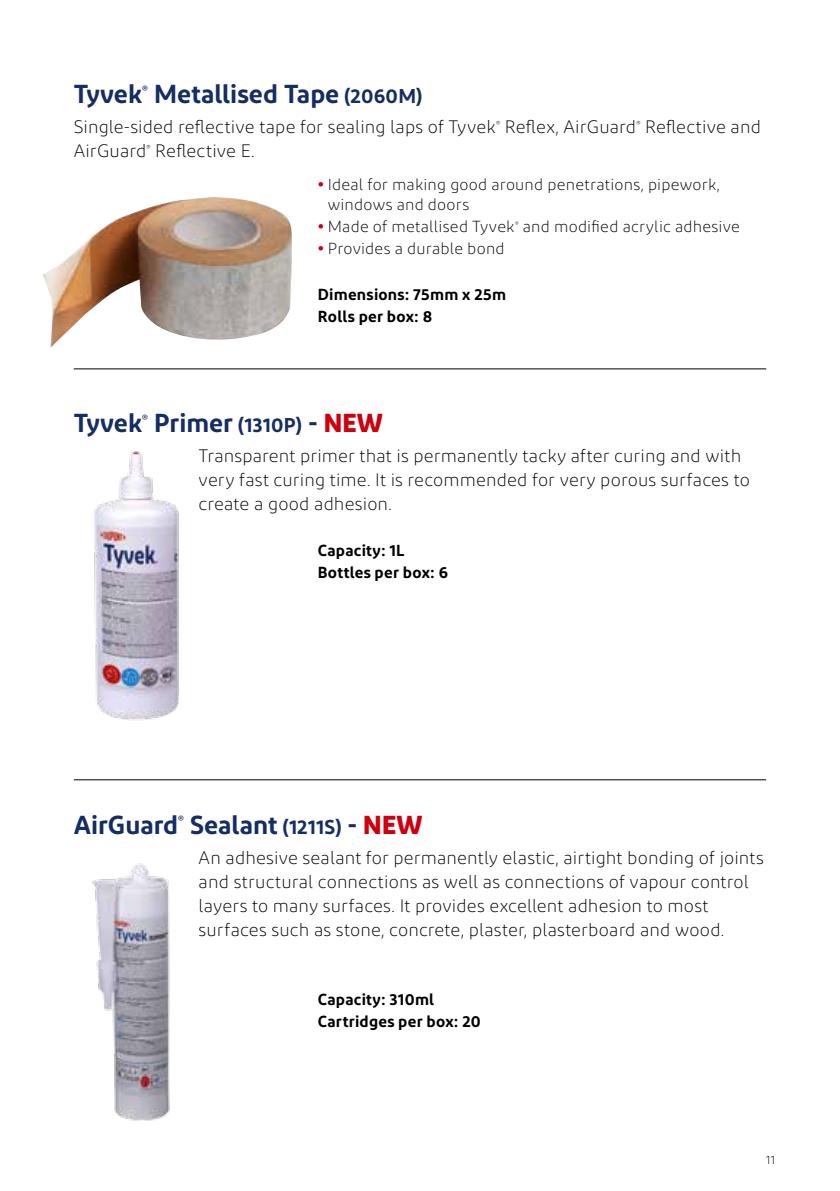
<style>
.page{position:relative;width:840px;height:1191px;background:#fff}
.page>*{position:absolute;margin:0;border:0;box-sizing:border-box;transform-origin:0 0}
.t1{font:600 26px "Diodrum";letter-spacing:-.005em;color:#142d63}
.t2{font:300 18px/24px "Diodrum";letter-spacing:.005em;color:#000}
.t3{font:300 16px/20px "Diodrum";letter-spacing:.01em;color:#000}
.t4{font:600 16px/22px "Diodrum";letter-spacing:.015em;color:#000}
.t5{font:300 12px "Diodrum";color:#000}
.t6{font:600 10.4px "Diodrum";color:#142d63}
.t7{font:300 7.2px "Diodrum";color:#000}
.t8{font:300 6.4px "Diodrum";color:#000}
.s1{font-size:20px}
.s2{font-weight:700;color:#cf000e}
</style>
<div class="page">
<hr style="left:74px;top:368px;width:691px;height:1px;background:#000">
<img style="left:43px;top:197px;width:249px;height:151px">
<hr style="left:74px;top:779px;width:691px;height:1px;background:#000">
<img style="left:94px;top:451px;width:85px;height:270px">
<img style="left:92px;top:863px;width:78px;height:258px">
<h1 class="t1" style="left:74px;top:77px;width:70px">Tyvek</h1>
<p class="t6" style="left:142px;top:82px;width:7px">®</p>
<h1 class="t1" style="left:154px;top:77px;width:270px">Metallised Tape <span class="s1">(2060M)</span></h1>
<p class="t2" style="left:74px;top:114px;width:423px">Single-sided reflective tape for sealing laps of Tyvek</p>
<p class="t7" style="left:496px;top:119px;width:6px">®</p>
<p class="t2" style="left:504px;top:114px;width:133px">Reflex, AirGuard</p>
<p class="t7" style="left:636px;top:119px;width:6px">®</p>
<p class="t2" style="left:644px;top:114px;width:117px">Reflective and</p>
<p class="t2" style="left:74px;top:138px;width:74px">AirGuard</p>
<p class="t7" style="left:146px;top:143px;width:6px">®</p>
<p class="t2" style="left:155px;top:138px;width:101px">Reflective E.</p>
<p class="t3" style="left:327px;top:175px;width:393px;text-indent:-10px"><span class="s2">•</span> Ideal for making good around penetrations, pipework, windows and doors</p>
<p class="t3" style="left:317px;top:217px;width:198px"><span class="s2">•</span> Made of metallised Tyvek</p>
<p class="t8" style="left:514px;top:220px;width:5px">®</p>
<p class="t3" style="left:522px;top:217px;width:218px">and modified acrylic adhesive</p>
<p class="t3" style="left:317px;top:239px;width:188px"><span class="s2">•</span> Provides a durable bond</p>
<p class="t4" style="left:317px;top:283px;width:190px">Dimensions: 75mm x 25m<br>Rolls per box: 8</p>
<h1 class="t1" style="left:74px;top:406px;width:70px">Tyvek</h1>
<p class="t6" style="left:142px;top:411px;width:7px">®</p>
<h1 class="t1" style="left:154px;top:406px;width:230px">Primer <span class="s1">(1310P)</span> - <span class="s2">NEW</span></h1>
<p class="t2" style="left:198px;top:443px;width:552px">Transparent primer that is permanently tacky after curing and with very fast curing time. It is recommended for very porous surfaces to create a good adhesion.</p>
<p class="t4" style="left:317px;top:539px;width:132px">Capacity: 1L<br>Bottles per box: 6</p>
<h1 class="t1" style="left:74px;top:808px;width:106px">AirGuard</h1>
<p class="t6" style="left:178px;top:813px;width:7px">®</p>
<h1 class="t1" style="left:190px;top:808px;width:234px">Sealant <span class="s1">(1211S)</span> - <span class="s2">NEW</span></h1>
<p class="t2" style="left:198px;top:845px;width:566px">An adhesive sealant for permanently elastic, airtight bonding of joints and structural connections as well as connections of vapour control layers to many surfaces. It provides excellent adhesion to most surfaces such as stone, concrete, plaster, plasterboard and wood.</p>
<p class="t4" style="left:317px;top:987px;width:164px">Capacity: 310ml<br>Cartridges per box: 20</p>
<p class="t5" style="left:765px;top:1153px;width:10px">11</p>
</div>
